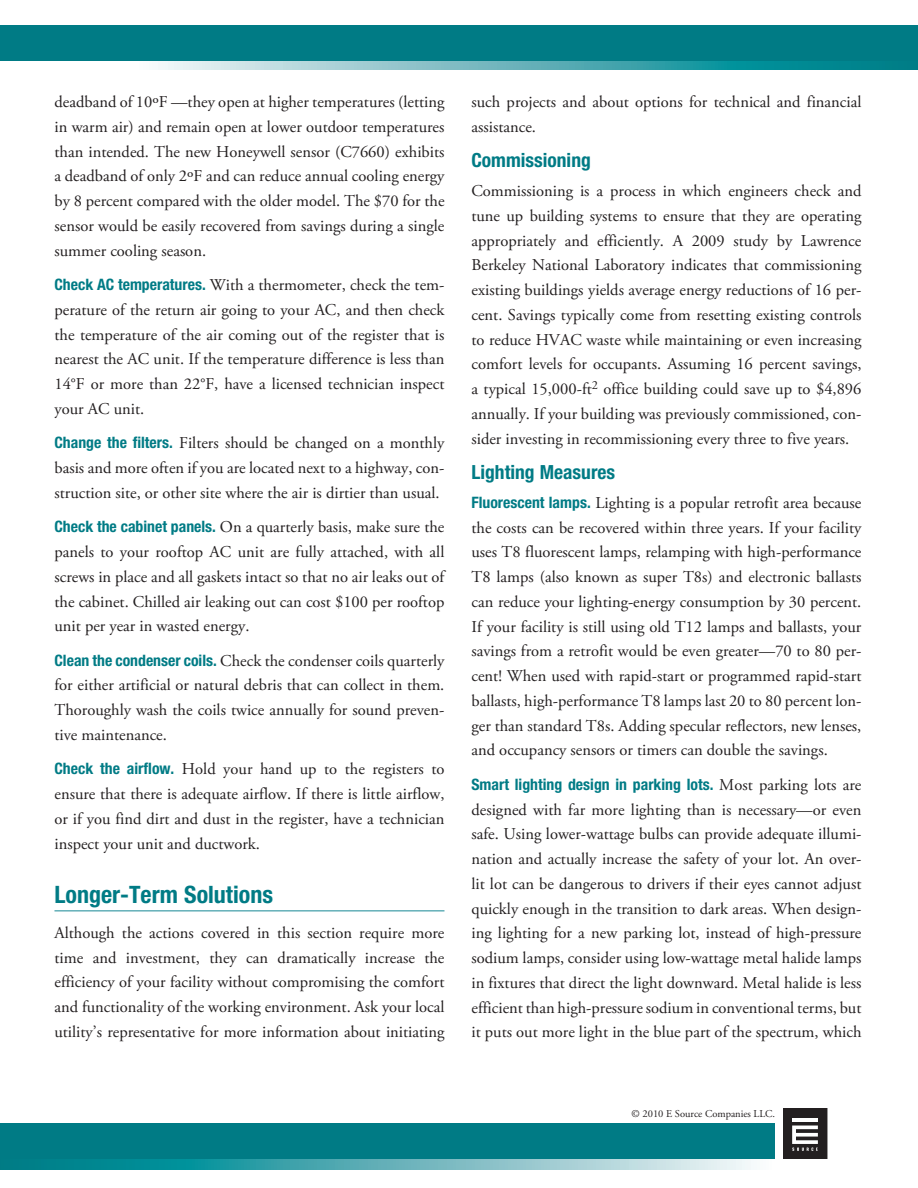
<style>
.page{position:relative;width:918px;height:1188px;background:#fff}
.page>*{position:absolute;margin:0;border:0;box-sizing:border-box;transform-origin:0 0}
.t1{font:700 condensed 24px "Helvetica Neue LT Std";color:#007b85}
.t2{font:700 condensed 19.5px "Helvetica Neue LT Std";color:#007b85}
.t3{font:16.5px/24.8px "Adobe Garamond Pro";color:#231f20;text-align:justify}
.t4{font:700 condensed 15.75px "Helvetica Neue LT Std";color:#007b85}
.t5{font:10.5px "Adobe Garamond Pro";color:#231f20}
.s1{font-family:"Helvetica Neue LT Std";font-weight:700;font-stretch:condensed;font-size:15.75px;color:#007b85}
.s2{font-family:"Adobe Garamond Pro";font-weight:400;font-stretch:normal;font-size:16.5px;color:#231f20}
</style>
<div class="page">
<hr style="left:0;top:1134px;width:1px;height:35px;background:#007b85">
<hr style="left:54px;top:910px;width:390px;height:2px;background:#64afb8">
<svg style="left:1px;top:1159px;width:750px;height:10px;background:#60b1b9"></svg>
<div style="left:0;top:1123px;width:775px;height:36px;background:#007b85"></div>
<svg style="left:158px;top:61px;width:760px;height:8px;background:#61b2b9"></svg>
<div style="left:0;top:25px;width:918px;height:36px;background:#007b85"></div>
<div style="left:783px;top:1108px;width:44px;height:51px;background:#231f20"></div>
<svg style="left:792px;top:1126px;width:26px;height:25px"></svg>
<hr style="left:792px;top:1118px;width:26px;height:4px;background:#fff">
<p class="t3" style="left:54px;top:90px;width:392px">deadband of 10ºF —they open at higher temperatures (letting in warm air) and remain open at lower outdoor temperatures than intended. The new Honeywell sensor (C7660) exhibits a deadband of only 2ºF and can reduce annual cooling energy by 8 percent compared with the older model. The $70 for the sensor would be easily recovered from savings during a single summer cooling season.</p>
<p class="t3" style="left:54px;top:273px;width:392px"><span class="s1">Check AC temperatures.</span> With a thermometer, check the tem&shy;perature of the return air going to your AC, and then check the temperature of the air coming out of the register that is nearest the AC unit. If the temperature difference is less than 14°F or more than 22°F, have a licensed technician inspect your AC unit.</p>
<p class="t3" style="left:54px;top:431px;width:391px"><span class="s1">Change the filters.</span> Filters should be changed on a monthly basis and more often if you are located next to a highway, con&shy;struction site, or other site where the air is dirtier than usual.</p>
<p class="t3" style="left:54px;top:515px;width:391px"><span class="s1">Check the cabinet panels.</span> On a quarterly basis, make sure the panels to your rooftop AC unit are fully attached, with all screws in place and all gaskets intact so that no air leaks out of the cabinet. Chilled air leaking out can cost $100 per rooftop unit per year in wasted energy.</p>
<p class="t3" style="left:54px;top:649px;width:391px"><span class="s1">Clean the condenser coils.</span> Check the condenser coils quarterly for either artificial or natural debris that can collect in them.<br>Thoroughly wash the coils twice annually for sound preven&shy;tive maintenance.</p>
<p class="t3" style="left:54px;top:757px;width:392px"><span class="s1">Check the airflow.</span> Hold your hand up to the registers to ensure that there is adequate airflow. If there is little airflow, or if you find dirt and dust in the register, have a technician inspect your unit and ductwork.</p>
<h1 class="t1" style="left:54px;top:880px;width:220px">Longer-Term Solutions</h1>
<p class="t3" style="left:54px;top:921px;width:392px">Although the actions covered in this section require more time and investment, they can dramatically increase the efficiency of your facility without compromising the comfort and functionality of the working environment. Ask your local utility’s representative for more information about initiating</p>
<p class="t3" style="left:471px;top:90px;width:392px">such projects and about options for technical and financial assistance.</p>
<p class="t2" style="left:471px;top:148px;width:121px">Commissioning</p>
<p class="t3" style="left:471px;top:179px;width:392px">Commissioning is a process in which engineers check and tune up building systems to ensure that they are operating appropriately and efficiently. A 2009 study by Lawrence Berkeley National Laboratory indicates that commissioning existing buildings yields average energy reductions of 16 per&shy;cent. Savings typically come from resetting existing controls to reduce HVAC waste while maintaining or even increasing comfort levels for occupants. Assuming 16 percent savings, a typical 15,000-ft<sup>2</sup> office building could save up to $4,896 annually. If your building was previously commissioned, con&shy;sider investing in recommissioning every three to five years.</p>
<p class="t2" style="left:471px;top:460px;width:145px">Lighting Measures</p>
<p class="t3" style="left:471px;top:491px;width:392px"><span class="s1">Fluorescent lamps.</span> Lighting is a popular retrofit area because the costs can be recovered within three years. If your facility uses T8 fluorescent lamps, relamping with high-performance T8 lamps (also known as super T8s) and electronic ballasts can reduce your lighting-energy consumption by 30 percent.<br>If your facility is still using old T12 lamps and ballasts, your savings from a retrofit would be even greater—70 to 80 per&shy;cent! When used with rapid-start or programmed rapid-start ballasts, high-performance T8 lamps last 20 to 80 percent lon&shy;ger than standard T8s. Adding specular reflectors, new lenses, and occupancy sensors or timers can double the savings.</p>
<p class="t4" style="left:471px;top:775px;width:391px">Smart lighting design in parking lots. <span class="s2">Most parking lots are</span></p>
<p class="t3" style="left:471px;top:798px;width:392px">designed with far more lighting than is necessary—or even safe. Using lower-wattage bulbs can provide adequate illumi&shy;nation and actually increase the safety of your lot. An over&shy;lit lot can be dangerous to drivers if their eyes cannot adjust quickly enough in the transition to dark areas. When design&shy;ing lighting for a new parking lot, instead of high-pressure sodium lamps, consider using low-wattage metal halide lamps in fixtures that direct the light downward. Metal halide is less efficient than high-pressure sodium in conventional terms, but it puts out more light in the blue part of the spectrum, which</p>
<p class="t5" style="left:632px;top:1108px;width:145px">© 2010 E Source Companies LLC.</p>
</div>
